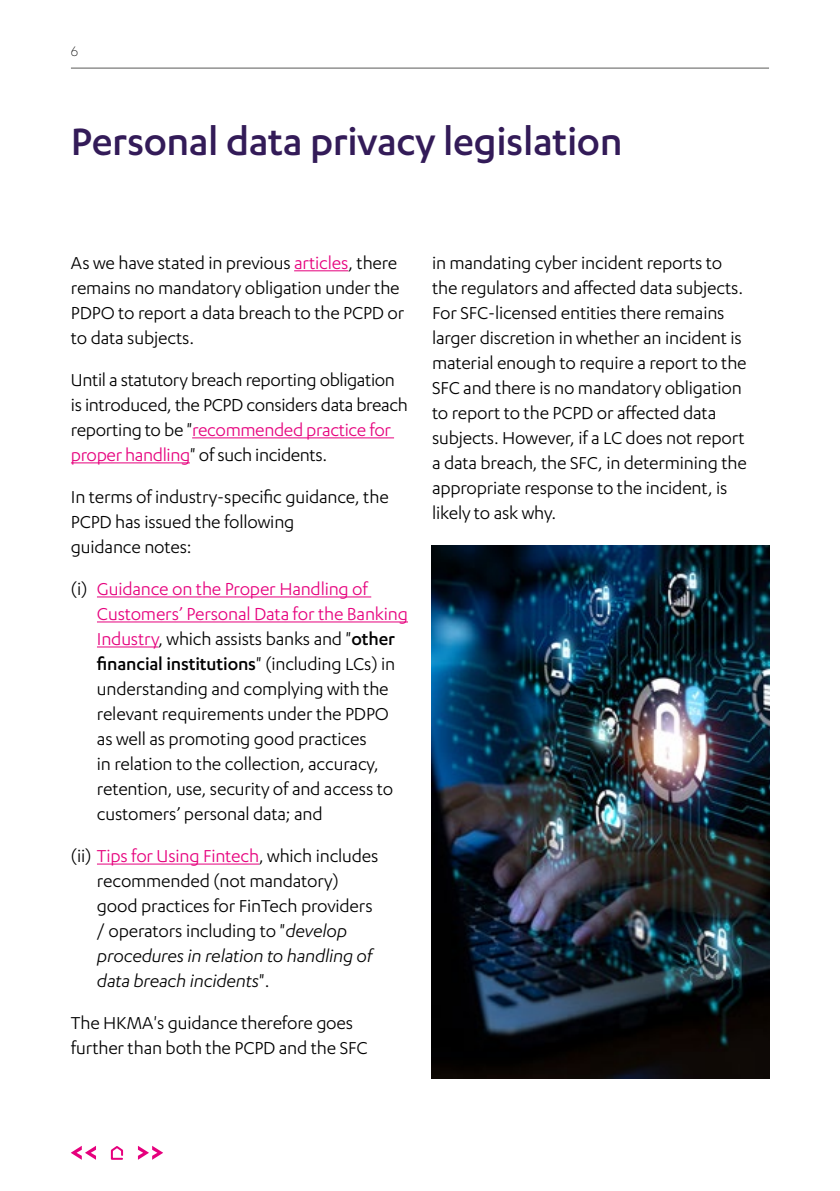
<style>
.page{position:relative;width:840px;height:1191px;background:#fff}
.page>*{position:absolute;margin:0;border:0;box-sizing:border-box;transform-origin:0 0}
.t1{font:500 44px "Karbon";letter-spacing:-.01em;color:#331b58}
.t2{font:20px/25px "Karbon";letter-spacing:-.01em;color:#000}
.t3{font:300 16px "Karbon";color:#000}
.s1{color:#e6007d}
.s2{font-weight:500}
.s3{font-style:italic}
</style>
<div class="page">
<hr style="left:294px;top:270px;width:54px;height:1px;background:#e6007d">
<hr style="left:192px;top:437px;width:202px;height:1px;background:#e6007d">
<hr style="left:71px;top:462px;width:119px;height:1px;background:#e6007d">
<hr style="left:97px;top:596px;width:274px;height:1px;background:#e6007d">
<hr style="left:97px;top:621px;width:311px;height:1px;background:#e6007d">
<hr style="left:97px;top:646px;width:61px;height:1px;background:#e6007d">
<hr style="left:97px;top:863px;width:162px;height:1px;background:#e6007d">
<img style="left:431px;top:545px;width:337px;height:533px">
<svg style="left:71px;top:1145px;width:25px;height:14px"></svg>
<svg style="left:110px;top:1146px;width:14px;height:14px"></svg>
<svg style="left:138px;top:1145px;width:25px;height:14px"></svg>
<hr style="left:71px;top:68px;width:697px;height:1px;background:#5a5a59">
<p class="t3" style="left:71px;top:43px;width:9px">6</p>
<h1 class="t1" style="left:71px;top:117px;width:553px">Personal data privacy legislation</h1>
<p class="t2" style="left:71px;top:250px;width:335px">As we have stated in previous <span class="s1">articles</span>, there remains no mandatory obligation under the PDPO to report a data breach to the PCPD or to data subjects.</p>
<p class="t2" style="left:71px;top:367px;width:338px">Until a statutory breach reporting obligation is introduced, the PCPD considers data breach reporting to be "<span class="s1">recommended practice for proper handling</span>" of such incidents.</p>
<p class="t2" style="left:71px;top:484px;width:319px">In terms of industry-specific guidance, the<br>PCPD has issued the following<br>guidance notes:</p>
<p class="t2" style="left:97px;top:576px;width:312px;text-indent:-26px">(i) <span class="s1">Guidance on the Proper Handling of Customers’ Personal Data for the Banking Industry</span>, which assists banks and "<span class="s2">other financial institutions</span>" (including LCs) in understanding and complying with the relevant requirements under the PDPO as well as promoting good practices<br>in relation to the collection, accuracy, retention, use, security of and access to customers’ personal data; and</p>
<p class="t2" style="left:97px;top:843px;width:283px;text-indent:-26px">(ii) <span class="s1">Tips for Using Fintech</span>, which includes recommended (not mandatory) good practices for FinTech providers / operators including to "<span class="s3">develop procedures in relation to handling of data breach incidents</span>".</p>
<p class="t2" style="left:71px;top:1010px;width:298px">The HKMA's guidance therefore goes further than both the PCPD and the SFC</p>
<p class="t2" style="left:432px;top:250px;width:316px">in mandating cyber incident reports to the regulators and affected data subjects.<br>For SFC-licensed entities there remains larger discretion in whether an incident is material enough to require a report to the SFC and there is no mandatory obligation to report to the PCPD or affected data subjects. However, if a LC does not report a data breach, the SFC, in determining the appropriate response to the incident, is likely to ask why.</p>
</div>
